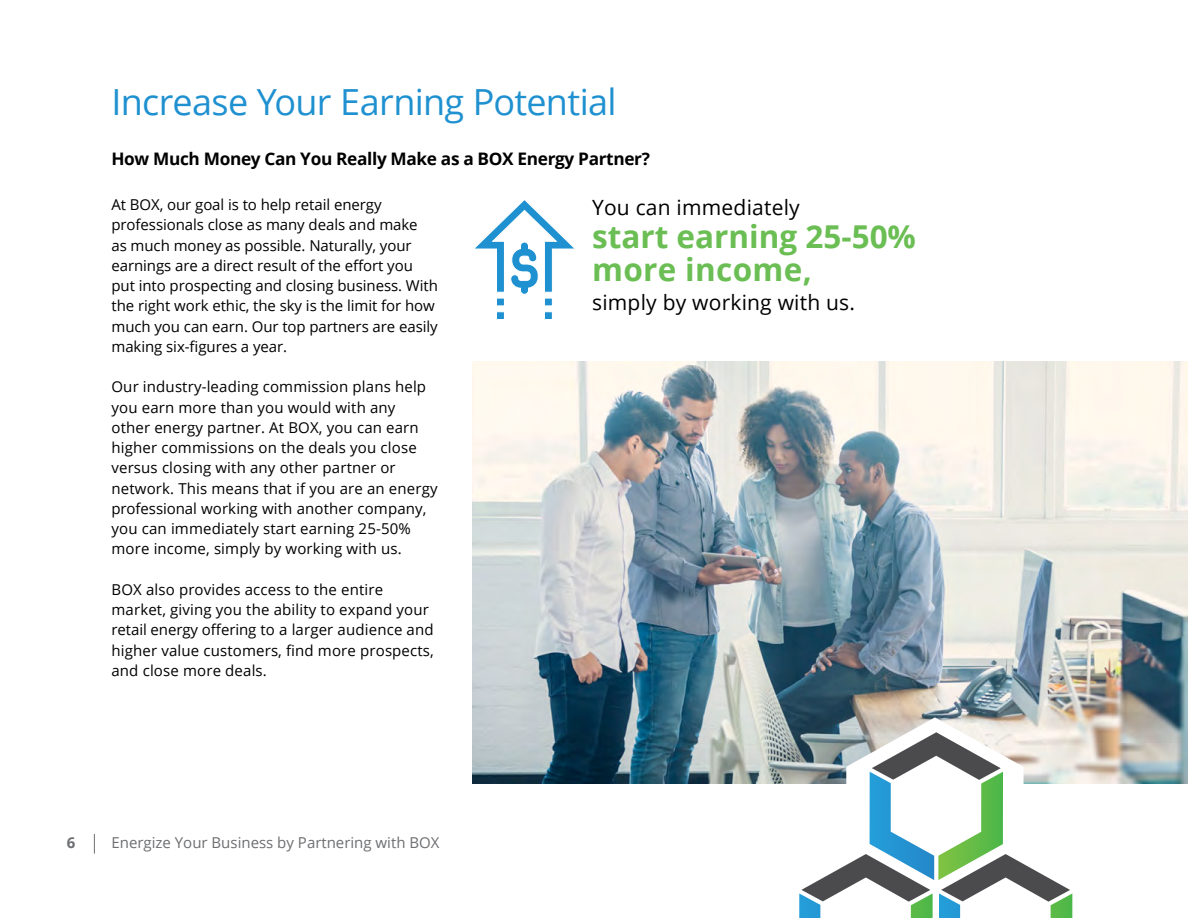
<style>
.page{position:relative;width:1188px;height:918px;background:#fff}
.page>*{position:absolute;margin:0;border:0;box-sizing:border-box;transform-origin:0 0}
.t1{font:36px "Open Sans";letter-spacing:-.02em;color:#2091d0}
.t2{font:700 31.5px/33px "Open Sans";color:#6abe53}
.t3{font:21px "Open Sans";letter-spacing:.01em;color:#000}
.t4{font:700 17.25px "Open Sans";letter-spacing:-.02em;color:#000}
.t5{font:15px/20.2px "Open Sans";letter-spacing:.01em;color:#000}
.t6{font:15px "Open Sans";color:#6d6e71}
.t7{font:700 15px "Open Sans";color:#6d6e71}
</style>
<div class="page">
<img style="left:472px;top:361px;width:716px;height:422px">
<svg style="left:799px;top:717px;width:273px;height:201px"></svg>
<svg style="left:94px;top:834px;width:1px;height:20px"></svg>
<svg style="left:475px;top:200px;width:99px;height:119px"></svg>
<h1 class="t1" style="left:111px;top:77px;width:506px">Increase Your Earning Potential</h1>
<p class="t4" style="left:111px;top:146px;width:540px">How Much Money Can You Really Make as a BOX Energy Partner?</p>
<p class="t5" style="left:111px;top:194px;width:328px">At BOX, our goal is to help retail energy professionals close as many deals and make<br>as much money as possible. Naturally, your earnings are a direct result of the effort you put into prospecting and closing business. With the right work ethic, the sky is the limit for how much you can earn. Our top partners are easily making six-figures a year.</p>
<p class="t5" style="left:111px;top:376px;width:328px">Our industry-leading commission plans help you earn more than you would with any other energy partner. At BOX, you can earn higher commissions on the deals you close versus closing with any other partner or network. This means that if you are an energy professional working with another company, you can immediately start earning 25-50% more income, simply by working with us.</p>
<p class="t5" style="left:111px;top:579px;width:324px">BOX also provides access to the entire market, giving you the ability to expand your retail energy offering to a larger audience and higher value customers, find more prospects, and close more deals.</p>
<h3 class="t3" style="left:592px;top:193px;width:209px">You can immediately</h3>
<h2 class="t2" style="left:592px;top:219px;width:325px">start earning 25-50% more income,</h2>
<h3 class="t3" style="left:592px;top:288px;width:264px">simply by working with us.</h3>
<p class="t7" style="left:67px;top:832px;width:10px">6</p>
<p class="t6" style="left:111px;top:833px;width:330px">Energize Your Business by Partnering with BOX</p>
</div>
